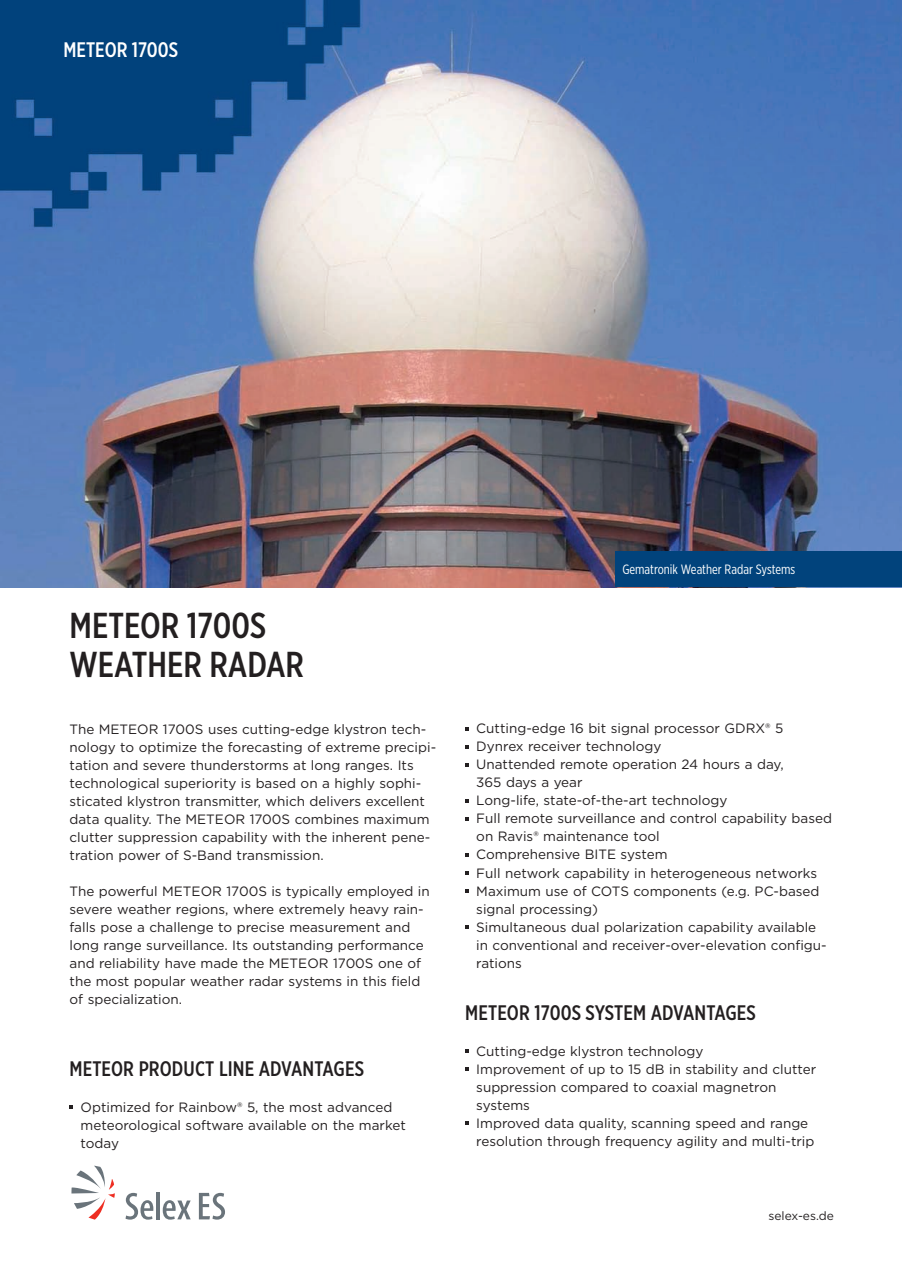
<style>
.page{position:relative;width:902px;height:1272px;background:#fff}
.page>*{position:absolute;margin:0;border:0;box-sizing:border-box;transform-origin:0 0}
.t1{font:500 36px/39px "Gotham X Narrow";color:#231f20}
.t2{font:500 21px "Gotham X Narrow";letter-spacing:.005em;color:#231f20}
.t3{font:500 21px "Gotham X Narrow";color:#fff}
.t4{font:13.5px/18px "Gotham";color:#231f20}
.t5{font:13.5px "Gotham X Narrow";color:#fff}
.t6{font:12px "Gotham";color:#231f20}
</style>
<div class="page">
<img style="left:0;top:0;width:901px;height:587px">
<svg style="left:70px;top:1105px;width:3px;height:4px"></svg>
<svg style="left:465px;top:1049px;width:4px;height:4px"></svg>
<svg style="left:465px;top:727px;width:4px;height:3px"></svg>
<svg style="left:465px;top:745px;width:4px;height:3px"></svg>
<svg style="left:465px;top:763px;width:4px;height:3px"></svg>
<svg style="left:465px;top:799px;width:4px;height:3px"></svg>
<svg style="left:465px;top:817px;width:4px;height:3px"></svg>
<svg style="left:465px;top:853px;width:4px;height:3px"></svg>
<svg style="left:465px;top:871px;width:4px;height:3px"></svg>
<svg style="left:465px;top:889px;width:4px;height:3px"></svg>
<svg style="left:465px;top:925px;width:4px;height:3px"></svg>
<svg style="left:465px;top:1067px;width:4px;height:4px"></svg>
<svg style="left:465px;top:1121px;width:4px;height:4px"></svg>
<div style="left:615px;top:551px;width:286px;height:36px;background:#01437c"></div>
<svg style="left:71px;top:1165px;width:44px;height:54px"></svg>
<svg style="left:125px;top:1192px;width:28px;height:27px"></svg>
<hr style="left:156px;top:1192px;width:4px;height:27px;background:#6a747b">
<svg style="left:163px;top:1200px;width:28px;height:19px"></svg>
<svg style="left:199px;top:1192px;width:26px;height:27px"></svg>
<h2 class="t3" style="left:63px;top:42px;width:116px">METEOR 1700S</h2>
<h1 class="t1" style="left:70px;top:608px;width:236px">METEOR 1700S<br>WEATHER RADAR</h1>
<p class="t4" style="left:70px;top:721px;width:368px">The METEOR 1700S uses cutting-edge klystron tech&shy;nology to optimize the forecasting of extreme precipi&shy;tation and severe thunderstorms at long ranges. Its technological superiority is based on a highly sophi&shy;sticated klystron transmitter, which delivers excellent data quality. The METEOR 1700S combines maximum clutter suppression capability with the inherent pene&shy;tration power of S-Band transmission.</p>
<p class="t4" style="left:70px;top:883px;width:361px">The powerful METEOR 1700S is typically employed in severe weather regions, where extremely heavy rain&shy;falls pose a challenge to precise measurement and long range surveillance. Its outstanding performance and reliability have made the METEOR 1700S one of the most popular weather radar systems in this field of specialization.</p>
<h2 class="t2" style="left:70px;top:1061px;width:296px">METEOR PRODUCT LINE ADVANTAGES</h2>
<p class="t4" style="left:81px;top:1099px;width:327px">Optimized for Rainbow® 5, the most advanced meteorological software available on the market today</p>
<p class="t5" style="left:622px;top:564px;width:174px">Gematronik Weather Radar Systems</p>
<p class="t4" style="left:476px;top:720px;width:357px">Cutting-edge 16 bit signal processor GDRX® 5<br>Dynrex receiver technology<br>Unattended remote operation 24 hours a day,<br>365 days a year<br>Long-life, state-of-the-art technology<br>Full remote surveillance and control capability based on Ravis® maintenance tool<br>Comprehensive BITE system<br>Full network capability in heterogeneous networks Maximum use of COTS components (e.g. PC-based signal processing)<br>Simultaneous dual polarization capability available<br>in conventional and receiver-over-elevation configu&shy;rations</p>
<h2 class="t2" style="left:465px;top:1005px;width:292px">METEOR 1700S SYSTEM ADVANTAGES</h2>
<p class="t4" style="left:476px;top:1043px;width:341px">Cutting-edge klystron technology<br>Improvement of up to 15 dB in stability and clutter suppression compared to coaxial magnetron systems<br>Improved data quality, scanning speed and range resolution through frequency agility and multi-trip</p>
<p class="t6" style="left:768px;top:1211px;width:67px">selex-es.de</p>
</div>
